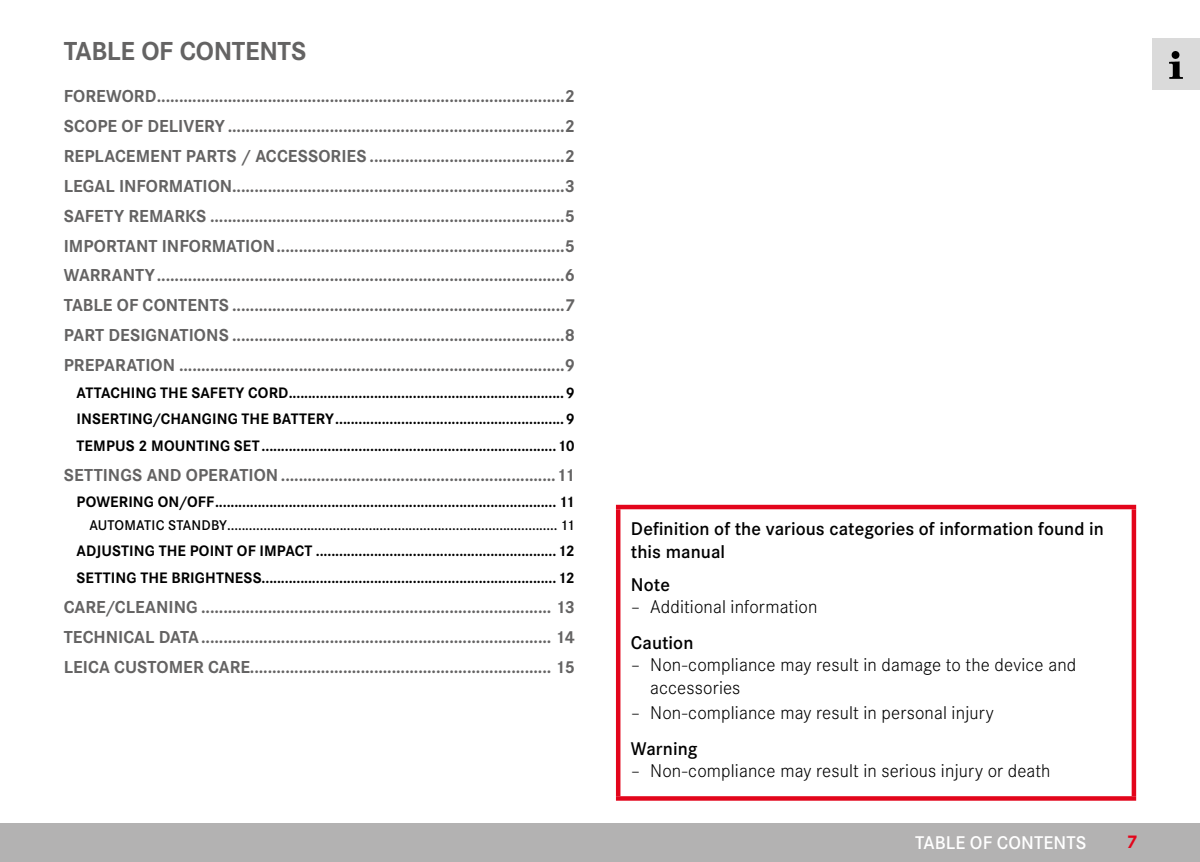
<style>
.page{position:relative;width:1200px;height:862px;background:#fff}
.page>*{position:absolute;margin:0;border:0;box-sizing:border-box;transform-origin:0 0}
.Heading____Chapter{font:700 27px "Corporate S";letter-spacing:-.015em;color:#646363}
.t1{font:300 19.12px/22.3px "Corporate S";letter-spacing:.005em;color:#000}
.Heading____Note_Heading{font:600 19.12px/22.9px "Corporate S";letter-spacing:.005em;color:#000}
.t2{font:600 19.12px "Corporate S";letter-spacing:.005em;color:#fff}
.t3{font:700 19.12px "Corporate S";color:#e3051b}
.t4{font:700 18px "Corporate S";letter-spacing:.005em;color:#646363}
.t5{font:700 15.75px "Corporate S";letter-spacing:.005em;color:#000}
.t6{font:600 14.62px "Corporate S";letter-spacing:.01em;color:#000}
</style>
<div class="page">
<div style="left:0;top:823px;width:1199px;height:38px;background:#b3b2b2"></div>
<div style="left:1151px;top:38px;width:48px;height:51px;background:#dadada"></div>
<img style="left:1169px;top:51px;width:14px;height:28px">
<div style="left:615px;top:504px;width:520px;height:5px;background:#e3051b"></div>
<div style="left:615px;top:509px;width:5px;height:286px;background:#e3051b"></div>
<svg style="left:1131px;top:509px;width:4px;height:286px"></svg>
<svg style="left:615px;top:795px;width:520px;height:5px;fill:#e3051b"></svg>
<p class="Heading____Chapter" style="left:64px;top:29px;width:244px">TABLE OF CONTENTS</p>
<p class="t4" style="left:64px;top:82px;width:512px">FOREWORD............................................................................................2</p>
<p class="t4" style="left:64px;top:112px;width:512px">SCOPE OF DELIVERY ............................................................................2</p>
<p class="t4" style="left:64px;top:142px;width:512px">REPLACEMENT PARTS / ACCESSORIES ............................................2</p>
<p class="t4" style="left:64px;top:171px;width:512px">LEGAL INFORMATION...........................................................................3</p>
<p class="t4" style="left:64px;top:201px;width:512px">SAFETY REMARKS ................................................................................5</p>
<p class="t4" style="left:64px;top:231px;width:512px">IMPORTANT INFORMATION.................................................................5</p>
<p class="t4" style="left:64px;top:261px;width:512px">WARRANTY............................................................................................6</p>
<p class="t4" style="left:64px;top:291px;width:512px">TABLE OF CONTENTS ...........................................................................7</p>
<p class="t4" style="left:64px;top:321px;width:512px">PART DESIGNATIONS ...........................................................................8</p>
<p class="t4" style="left:64px;top:350px;width:512px">PREPARATION .......................................................................................9</p>
<p class="t5" style="left:77px;top:380px;width:499px">ATTACHING THE SAFETY CORD.......................................................................9</p>
<p class="t5" style="left:77px;top:406px;width:499px">INSERTING/CHANGING THE BATTERY...........................................................9</p>
<p class="t5" style="left:77px;top:433px;width:499px">TEMPUS 2 MOUNTING SET............................................................................10</p>
<p class="t4" style="left:64px;top:460px;width:512px">SETTINGS AND OPERATION..............................................................11</p>
<p class="t5" style="left:77px;top:489px;width:499px">POWERING ON/OFF........................................................................................ 11</p>
<p class="t6" style="left:89px;top:514px;width:487px">AUTOMATIC STANDBY........................................................................................... 11</p>
<p class="t5" style="left:77px;top:538px;width:499px">ADJUSTING THE POINT OF IMPACT ..............................................................12</p>
<p class="t5" style="left:77px;top:565px;width:499px">SETTING THE BRIGHTNESS............................................................................12</p>
<p class="t4" style="left:64px;top:592px;width:512px">CARE/CLEANING ............................................................................... 13</p>
<p class="t4" style="left:64px;top:622px;width:512px">TECHNICAL DATA............................................................................... 14</p>
<p class="t4" style="left:64px;top:652px;width:512px">LEICA CUSTOMER CARE.................................................................... 15</p>
<p class="Heading____Note_Heading" style="left:630px;top:515px;width:474px">Definition of the various categories of information found in this manual</p>
<p class="Heading____Note_Heading" style="left:630px;top:571px;width:40px">Note</p>
<p class="t1" style="left:630px;top:594px;width:188px">– Additional information</p>
<p class="Heading____Note_Heading" style="left:630px;top:629px;width:64px">Caution</p>
<p class="t1" style="left:650px;top:652px;width:427px;text-indent:-19px">– Non-compliance may result in damage to the device and accessories</p>
<p class="t1" style="left:630px;top:700px;width:364px">– Non-compliance may result in personal injury</p>
<p class="Heading____Note_Heading" style="left:630px;top:735px;width:68px">Warning</p>
<p class="t1" style="left:630px;top:758px;width:421px">– Non-compliance may result in serious injury or death</p>
<p class="t2" style="left:915px;top:827px;width:172px">TABLE OF CONTENTS</p>
<p class="t3" style="left:1126px;top:826px;width:12px">7</p>
</div>
